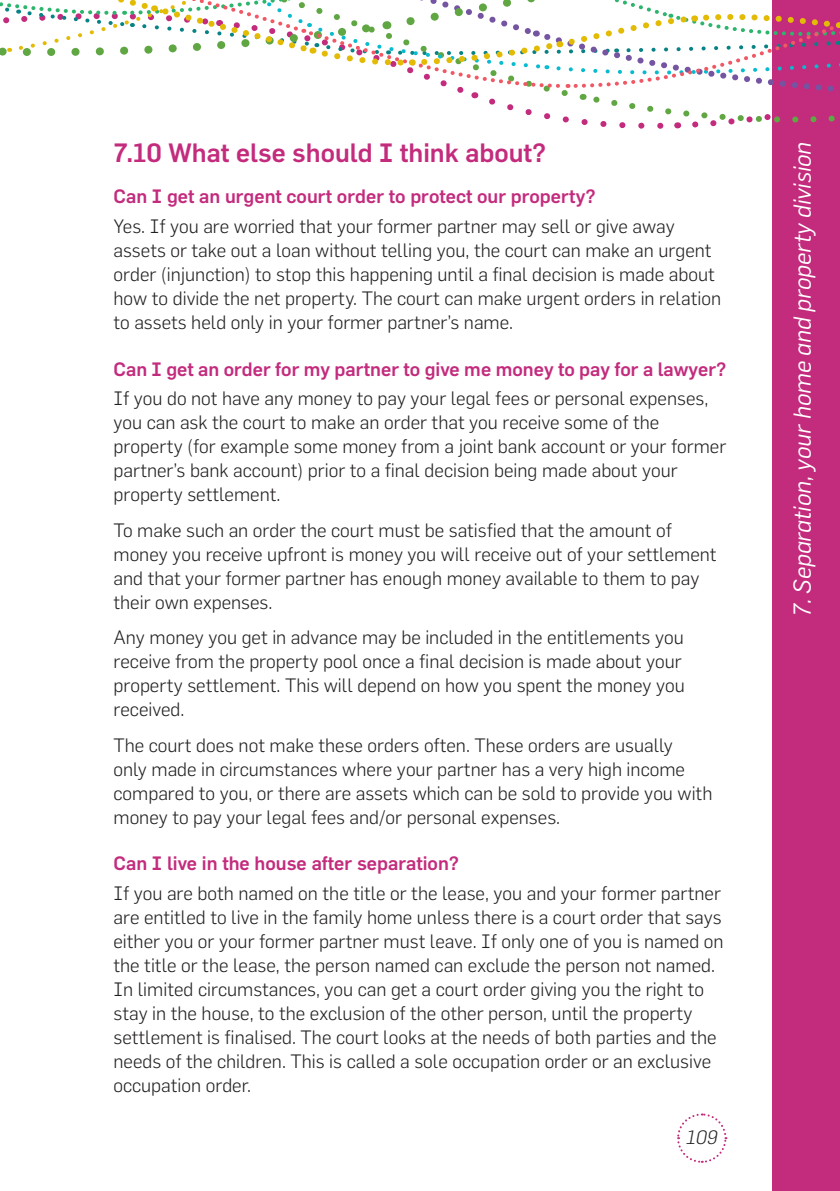
<style>
.page{position:relative;width:840px;height:1191px;background:#fff}
.page>*{position:absolute;margin:0;border:0;box-sizing:border-box;transform-origin:0 0}
.t1{font:500 26px "Flama";color:#c32b7d}
.t2{font:italic 24px "Flama";color:#fff}
.t3{font:300 19px/24px "Flama";color:#231f20}
.t4{font:500 19px "Flama";color:#c32b7d}
.t5{font:italic 300 19px "Flama";color:#231f20}
</style>
<div class="page">
<div style="left:771px;top:0;width:68px;height:1191px;background:#c32b7d"></div>
<svg style="left:0;top:0;width:840px;height:131px"></svg>
<svg style="left:677px;top:1113px;width:50px;height:50px"></svg>
<h1 class="t1" style="left:113px;top:138px;width:434px">7.10 What else should I think about?</h1>
<p class="t4" style="left:113px;top:185px;width:483px">Can I get an urgent court order to protect our property?</p>
<p class="t3" style="left:113px;top:214px;width:608px">Yes. If you are worried that your former partner may sell or give away assets or take out a loan without telling you, the court can make an urgent order (injunction) to stop this happening until a final decision is made about how to divide the net property. The court can make urgent orders in relation to assets held only in your former partner’s name.</p>
<p class="t4" style="left:113px;top:358px;width:614px">Can I get an order for my partner to give me money to pay for a lawyer?</p>
<p class="t3" style="left:113px;top:386px;width:614px">If you do not have any money to pay your legal fees or personal expenses, you can ask the court to make an order that you receive some of the property (for example some money from a joint bank account or your former partner’s bank account) prior to a final decision being made about your property settlement.</p>
<p class="t3" style="left:113px;top:518px;width:604px">To make such an order the court must be satisfied that the amount of money you receive upfront is money you will receive out of your settlement and that your former partner has enough money available to them to pay their own expenses.</p>
<p class="t3" style="left:113px;top:625px;width:572px">Any money you get in advance may be included in the entitlements you receive from the property pool once a final decision is made about your property settlement. This will depend on how you spent the money you received.</p>
<p class="t3" style="left:113px;top:732px;width:600px">The court does not make these orders often. These orders are usually<br>only made in circumstances where your partner has a very high income compared to you, or there are assets which can be sold to provide you with money to pay your legal fees and/or personal expenses.</p>
<p class="t4" style="left:113px;top:852px;width:347px">Can I live in the house after separation?</p>
<p class="t3" style="left:113px;top:881px;width:611px">If you are both named on the title or the lease, you and your former partner are entitled to live in the family home unless there is a court order that says either you or your former partner must leave. If only one of you is named on the title or the lease, the person named can exclude the person not named.<br>In limited circumstances, you can get a court order giving you the right to stay in the house, to the exclusion of the other person, until the property settlement is finalised. The court looks at the needs of both parties and the needs of the children. This is called a sole occupation order or an exclusive occupation order.</p>
<p class="t5" style="left:685px;top:1125px;width:33px">109</p>
<p class="t2" style="left:787px;top:617px;width:476px;rotate:-90deg">7. Separation, your home and property division</p>
</div>
